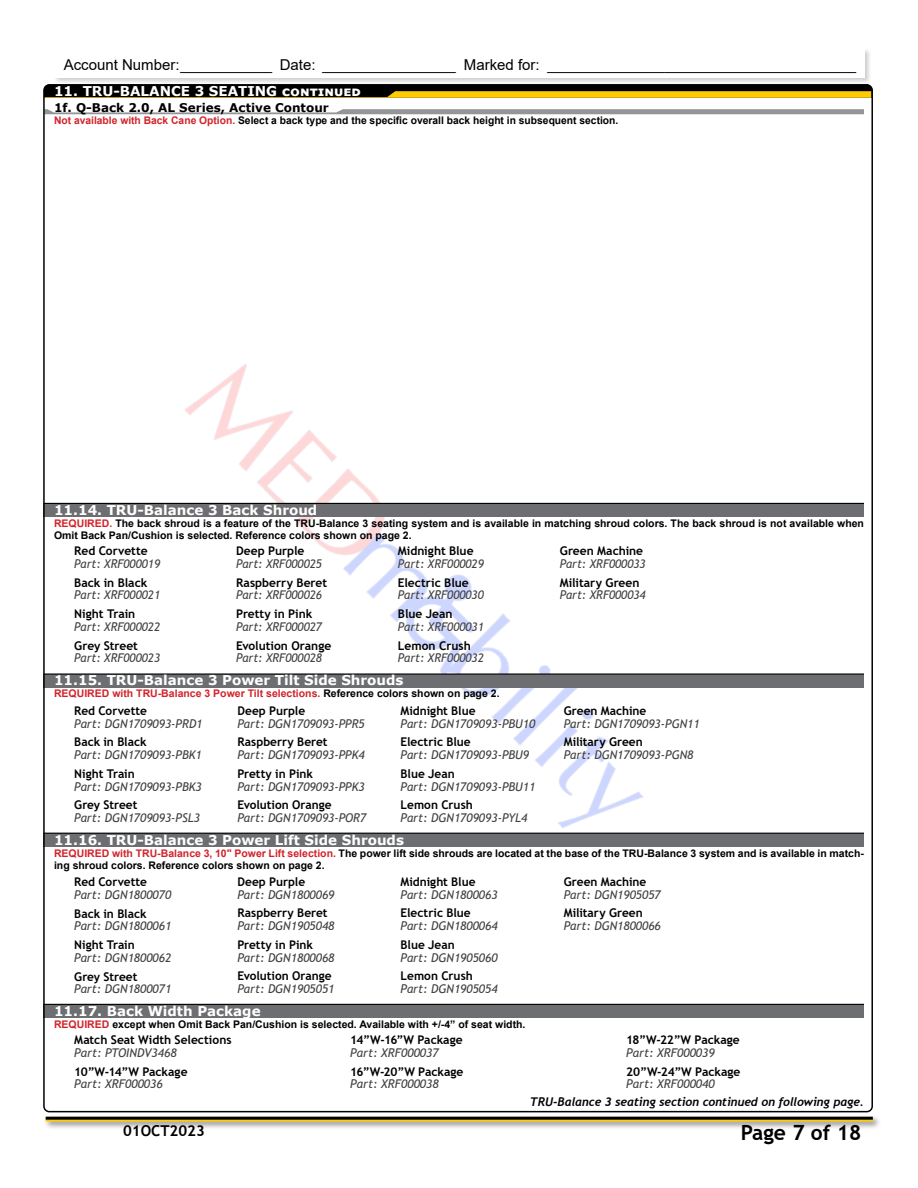
<style>
.page{position:relative;width:918px;height:1188px;background:#fff}
.page>*{position:absolute;margin:0;border:0;box-sizing:border-box;transform-origin:0 0}
.t1{font:700 21px "Trebuchet MS";color:#000}
.t2{font:15px "Arial";color:#000}
.t3{font:700 15px "Trebuchet MS";color:#000}
.t4{font:700 13.5px "Verdana";color:#fff}
.t5{font:italic 12px "Trebuchet MS";color:#414042}
.t6{font:700 12px "Trebuchet MS";color:#000}
.t7{font:italic 700 12px "Trebuchet";letter-spacing:-.01em;color:#000}
.t8{font:700 12px "Verdana";color:#000}
.t9{font:700 10.5px/12px "Arial";color:#000}
.t10{font:700 10.5px "Arial";color:#d2232a}
.s1{color:#d2232a}
.s2{color:#000}
</style>
<div class="page">
<img style="left:143px;top:364px;width:546px;height:469px">
<div style="left:43px;top:1114px;width:838px;height:16px;background:#000;opacity:.48"></div>
<hr style="left:46px;top:1119px;width:827px;height:3px;background:#ffcb05">
<hr style="left:46px;top:1117px;width:827px;height:3px;background:#000">
<div style="left:44px;top:833px;width:820px;height:14px;background:#6d6e71"></div>
<hr style="left:44px;top:833px;width:820px;height:1px;background:#000">
<div style="left:44px;top:674px;width:820px;height:14px;background:#6d6e71"></div>
<hr style="left:44px;top:673px;width:820px;height:2px;background:#000">
<div style="left:44px;top:504px;width:820px;height:13px;background:#6d6e71"></div>
<hr style="left:44px;top:503px;width:820px;height:1px;background:#000">
<svg style="left:46px;top:109px;width:818px;height:5px"></svg>
<div style="left:54px;top:48px;width:818px;height:37px;background:#000;opacity:.23"></div>
<div style="left:54px;top:48px;width:810px;height:29px;background:#fff"></div>
<div style="left:44px;top:1005px;width:820px;height:13px;background:#6d6e71"></div>
<hr style="left:44px;top:1004px;width:820px;height:1px;background:#000">
<svg style="left:46px;top:84px;width:826px;height:14px;background:#4c3d03"></svg>
<p class="t2" style="left:64px;top:54px;width:794px">Account Number:___________ Date: ________________ Marked for: _____________________________________</p>
<p class="t4" style="left:54px;top:81px;width:309px">11. TRU-BALANCE 3 SEATING continued</p>
<p class="t8" style="left:54px;top:100px;width:276px">1f. Q-Back 2.0, AL Series, Active Contour</p>
<p class="t9" style="left:54px;top:115px;width:566px"><span class="s1">Not available with Back Cane Option.</span> Select a back type and the specific overall back height in subsequent section.</p>
<p class="t4" style="left:54px;top:500px;width:265px">11.14. TRU-Balance 3 Back Shroud</p>
<p class="t9" style="left:54px;top:517px;width:812px"><span class="s1">REQUIRED.</span> The back shroud is a feature of the TRU-Balance 3 seating system and is available in matching shroud colors. The back shroud is not available when<br>Omit Back Pan/Cushion is selected. Reference colors shown on page 2.</p>
<p class="t6" style="left:74px;top:543px;width:75px">Red Corvette</p>
<p class="t5" style="left:74px;top:556px;width:87px">Part: XRF000019</p>
<p class="t6" style="left:74px;top:575px;width:75px">Back in Black</p>
<p class="t5" style="left:74px;top:588px;width:87px">Part: XRF000021</p>
<p class="t6" style="left:74px;top:606px;width:63px">Night Train</p>
<p class="t5" style="left:74px;top:619px;width:87px">Part: XRF000022</p>
<p class="t6" style="left:74px;top:638px;width:65px">Grey Street</p>
<p class="t5" style="left:74px;top:651px;width:87px">Part: XRF000023</p>
<p class="t6" style="left:236px;top:543px;width:70px">Deep Purple</p>
<p class="t5" style="left:236px;top:556px;width:87px">Part: XRF000025</p>
<p class="t6" style="left:236px;top:575px;width:93px">Raspberry Beret</p>
<p class="t5" style="left:236px;top:588px;width:87px">Part: XRF000026</p>
<p class="t6" style="left:236px;top:606px;width:78px">Pretty in Pink</p>
<p class="t5" style="left:236px;top:619px;width:87px">Part: XRF000027</p>
<p class="t6" style="left:236px;top:638px;width:97px">Evolution Orange</p>
<p class="t5" style="left:236px;top:651px;width:87px">Part: XRF000028</p>
<p class="t6" style="left:398px;top:543px;width:77px">Midnight Blue</p>
<p class="t5" style="left:398px;top:556px;width:87px">Part: XRF000029</p>
<p class="t6" style="left:398px;top:575px;width:72px">Electric Blue</p>
<p class="t5" style="left:398px;top:588px;width:87px">Part: XRF000030</p>
<p class="t6" style="left:398px;top:606px;width:56px">Blue Jean</p>
<p class="t5" style="left:398px;top:619px;width:87px">Part: XRF000031</p>
<p class="t6" style="left:398px;top:638px;width:74px">Lemon Crush</p>
<p class="t5" style="left:398px;top:651px;width:87px">Part: XRF000032</p>
<p class="t6" style="left:560px;top:543px;width:85px">Green Machine</p>
<p class="t5" style="left:560px;top:556px;width:87px">Part: XRF000033</p>
<p class="t6" style="left:560px;top:575px;width:81px">Military Green</p>
<p class="t5" style="left:560px;top:588px;width:87px">Part: XRF000034</p>
<p class="t4" style="left:54px;top:671px;width:351px">11.15. TRU-Balance 3 Power Tilt Side Shrouds</p>
<p class="t10" style="left:54px;top:686px;width:447px">REQUIRED with TRU-Balance 3 Power Tilt selections. <span class="s2">Reference colors shown on page 2.</span></p>
<p class="t6" style="left:74px;top:703px;width:74px">Red Corvette</p>
<p class="t5" style="left:74px;top:716px;width:130px">Part: DGN1709093-PRD1</p>
<p class="t6" style="left:74px;top:735px;width:74px">Back in Black</p>
<p class="t5" style="left:74px;top:748px;width:129px">Part: DGN1709093-PBK1</p>
<p class="t6" style="left:74px;top:766px;width:62px">Night Train</p>
<p class="t5" style="left:74px;top:779px;width:129px">Part: DGN1709093-PBK3</p>
<p class="t6" style="left:74px;top:798px;width:65px">Grey Street</p>
<p class="t5" style="left:74px;top:811px;width:127px">Part: DGN1709093-PSL3</p>
<p class="t6" style="left:401px;top:703px;width:76px">Midnight Blue</p>
<p class="t5" style="left:401px;top:716px;width:136px">Part: DGN1709093-PBU10</p>
<p class="t6" style="left:401px;top:735px;width:72px">Electric Blue</p>
<p class="t5" style="left:401px;top:747px;width:130px">Part: DGN1709093-PBU9</p>
<p class="t6" style="left:401px;top:766px;width:56px">Blue Jean</p>
<p class="t5" style="left:401px;top:779px;width:136px">Part: DGN1709093-PBU11</p>
<p class="t6" style="left:401px;top:798px;width:74px">Lemon Crush</p>
<p class="t5" style="left:401px;top:810px;width:128px">Part: DGN1709093-PYL4</p>
<p class="t6" style="left:237px;top:703px;width:69px">Deep Purple</p>
<p class="t5" style="left:237px;top:716px;width:129px">Part: DGN1709093-PPR5</p>
<p class="t6" style="left:237px;top:735px;width:92px">Raspberry Beret</p>
<p class="t5" style="left:237px;top:747px;width:129px">Part: DGN1709093-PPK4</p>
<p class="t6" style="left:237px;top:766px;width:77px">Pretty in Pink</p>
<p class="t5" style="left:237px;top:779px;width:129px">Part: DGN1709093-PPK3</p>
<p class="t6" style="left:237px;top:798px;width:96px">Evolution Orange</p>
<p class="t5" style="left:237px;top:810px;width:130px">Part: DGN1709093-POR7</p>
<p class="t6" style="left:564px;top:703px;width:84px">Green Machine</p>
<p class="t5" style="left:564px;top:716px;width:137px">Part: DGN1709093-PGN11</p>
<p class="t6" style="left:564px;top:734px;width:80px">Military Green</p>
<p class="t5" style="left:564px;top:747px;width:131px">Part: DGN1709093-PGN8</p>
<p class="t4" style="left:54px;top:830px;width:352px">11.16. TRU-Balance 3 Power Lift Side Shrouds</p>
<p class="t9" style="left:54px;top:847px;width:811px"><span class="s1">REQUIRED with TRU-Balance 3, 10" Power Lift selection.</span> The power lift side shrouds are located at the base of the TRU-Balance 3 system and is available in match&shy;ing shroud colors. Reference colors shown on page 2.</p>
<p class="t6" style="left:74px;top:874px;width:74px">Red Corvette</p>
<p class="t5" style="left:74px;top:887px;width:99px">Part: DGN1800070</p>
<p class="t6" style="left:74px;top:906px;width:74px">Back in Black</p>
<p class="t5" style="left:74px;top:919px;width:99px">Part: DGN1800061</p>
<p class="t6" style="left:74px;top:937px;width:62px">Night Train</p>
<p class="t5" style="left:74px;top:950px;width:99px">Part: DGN1800062</p>
<p class="t6" style="left:74px;top:969px;width:65px">Grey Street</p>
<p class="t5" style="left:74px;top:982px;width:99px">Part: DGN1800071</p>
<p class="t6" style="left:564px;top:874px;width:84px">Green Machine</p>
<p class="t5" style="left:564px;top:887px;width:99px">Part: DGN1905057</p>
<p class="t6" style="left:564px;top:906px;width:80px">Military Green</p>
<p class="t5" style="left:564px;top:919px;width:99px">Part: DGN1800066</p>
<p class="t6" style="left:401px;top:874px;width:76px">Midnight Blue</p>
<p class="t5" style="left:401px;top:887px;width:99px">Part: DGN1800063</p>
<p class="t6" style="left:401px;top:906px;width:72px">Electric Blue</p>
<p class="t5" style="left:401px;top:919px;width:99px">Part: DGN1800064</p>
<p class="t6" style="left:401px;top:937px;width:56px">Blue Jean</p>
<p class="t5" style="left:401px;top:950px;width:99px">Part: DGN1905060</p>
<p class="t6" style="left:401px;top:969px;width:74px">Lemon Crush</p>
<p class="t5" style="left:401px;top:982px;width:99px">Part: DGN1905054</p>
<p class="t6" style="left:237px;top:874px;width:69px">Deep Purple</p>
<p class="t5" style="left:237px;top:887px;width:99px">Part: DGN1800069</p>
<p class="t6" style="left:237px;top:906px;width:92px">Raspberry Beret</p>
<p class="t5" style="left:237px;top:919px;width:99px">Part: DGN1905048</p>
<p class="t6" style="left:237px;top:937px;width:77px">Pretty in Pink</p>
<p class="t5" style="left:237px;top:950px;width:99px">Part: DGN1800068</p>
<p class="t6" style="left:237px;top:969px;width:96px">Evolution Orange</p>
<p class="t5" style="left:237px;top:982px;width:99px">Part: DGN1905051</p>
<p class="t4" style="left:54px;top:1001px;width:208px">11.17. Back Width Package</p>
<p class="t9" style="left:54px;top:1018px;width:473px"><span class="s1">REQUIRED</span> except when Omit Back Pan/Cushion is selected. Available with +/-4” of seat width.</p>
<p class="t6" style="left:74px;top:1032px;width:159px">Match Seat Width Selections</p>
<p class="t5" style="left:74px;top:1045px;width:104px">Part: PTOINDV3468</p>
<p class="t6" style="left:74px;top:1064px;width:115px">10”W-14”W Package</p>
<p class="t5" style="left:74px;top:1077px;width:90px">Part: XRF000036</p>
<p class="t6" style="left:350px;top:1032px;width:114px">14”W-16”W Package</p>
<p class="t5" style="left:350px;top:1045px;width:90px">Part: XRF000037</p>
<p class="t6" style="left:350px;top:1064px;width:115px">16”W-20”W Package</p>
<p class="t5" style="left:350px;top:1077px;width:90px">Part: XRF000038</p>
<p class="t6" style="left:626px;top:1032px;width:115px">18”W-22”W Package</p>
<p class="t5" style="left:626px;top:1045px;width:90px">Part: XRF000039</p>
<p class="t6" style="left:626px;top:1064px;width:116px">20”W-24”W Package</p>
<p class="t5" style="left:626px;top:1077px;width:90px">Part: XRF000040</p>
<p class="t7" style="left:530px;top:1094px;width:336px">TRU-Balance 3 seating section continued on following page.</p>
<p class="t3" style="left:123px;top:1121px;width:83px">01OCT2023</p>
<h1 class="t1" style="left:741px;top:1119px;width:122px">Page 7 of 18</h1>
</div>
